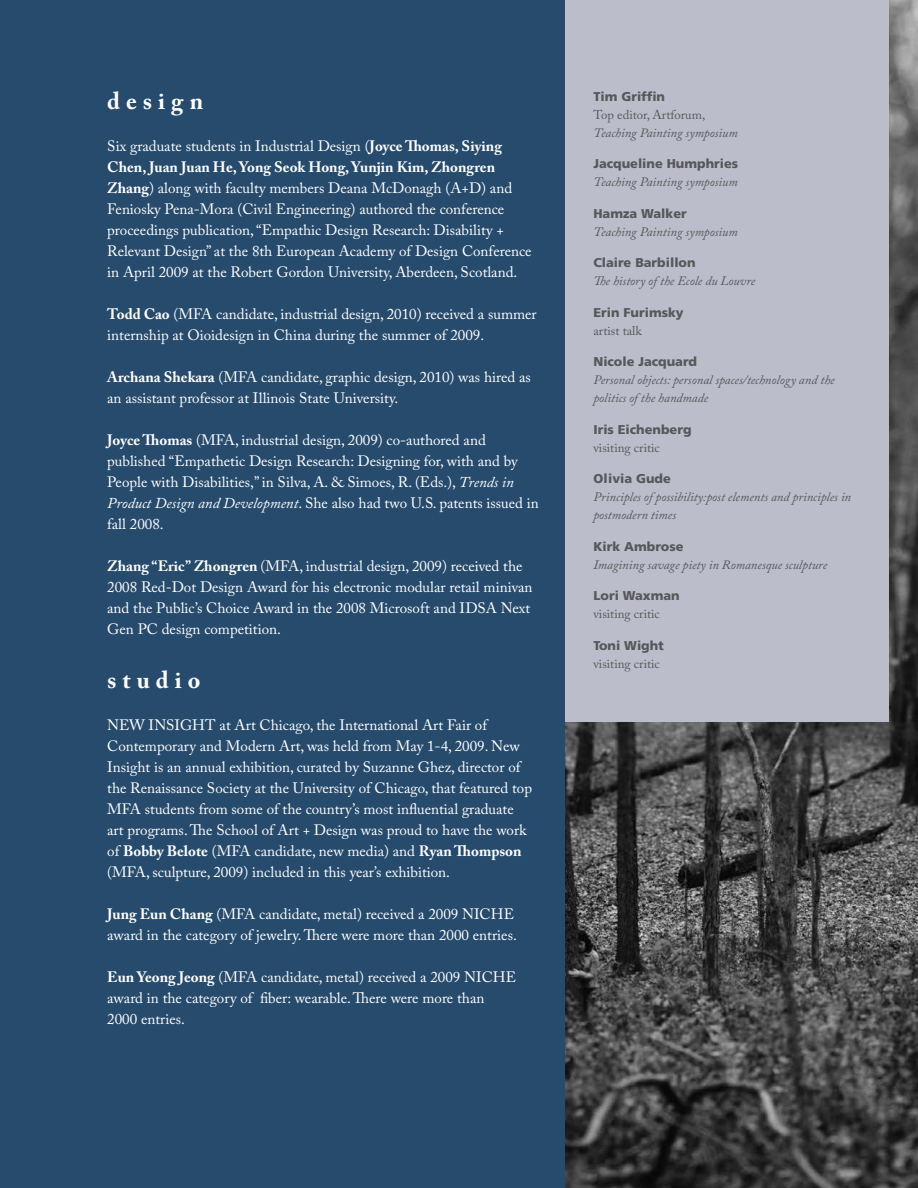
<style>
.page{position:relative;width:918px;height:1188px;background:#fff}
.page>*{position:absolute;margin:0;border:0;box-sizing:border-box;transform-origin:0 0}
.t1{font:700 24px "Adobe Caslon Pro";letter-spacing:.25em;color:#fff}
.t2{font:15px/21px "Adobe Caslon Pro";color:#fff}
.t3{font:italic 12.75px/18px "Adobe Caslon Pro";color:#57585a}
.t4{font:900 12.75px/18px "Frutiger LT Std";color:#57585a}
.t5{font:12.75px/18px "Adobe Caslon Pro";color:#57585a}
.s1{font-weight:700}
.s2{font-style:italic}
.s3{font-family:"Frutiger LT Std";font-weight:900;font-style:normal}
.s4{font-style:normal}
.s5{font-family:"Adobe Caslon Pro";font-weight:400}
.s6{font-family:"Frutiger LT Std";font-weight:900}
</style>
<div class="page">
<img style="left:565px;top:0;width:353px;height:1188px">
<div style="left:565px;top:0;width:324px;height:722px;background:#bbbdcb"></div>
<div style="left:0;top:0;width:565px;height:1188px;background:#274b6d"></div>
<p class="t1" style="left:107px;top:86px;width:98px">design</p>
<p class="t2" style="left:107px;top:135px;width:426px">Six graduate students in Industrial Design (<span class="s1">Joyce Thomas, Siying Chen, Juan Juan He, Yong Seok Hong, Yunjin Kim, Zhongren Zhang</span>) along with faculty members Deana McDonagh (A+D) and Feniosky Pena-Mora (Civil Engineering) authored the conference proceedings publication, “Empathic Design Research: Disability + Relevant Design” at the 8th European Academy of Design Conference in April 2009 at the Robert Gordon University, Aberdeen, Scotland.</p>
<p class="t2" style="left:107px;top:303px;width:431px"><span class="s1">Todd Cao</span> (MFA candidate, industrial design, 2010) received a summer internship at Oioidesign in China during the summer of 2009.</p>
<p class="t2" style="left:107px;top:366px;width:425px"><span class="s1">Archana Shekara</span> (MFA candidate, graphic design, 2010) was hired as an assistant professor at Illinois State University.</p>
<p class="t2" style="left:107px;top:429px;width:433px"><span class="s1">Joyce Thomas</span> (MFA, industrial design, 2009) co-authored and published “Empathetic Design Research: Designing for, with and by People with Disabilities,” in Silva, A. &amp; Simoes, R. (Eds.), <span class="s2">Trends in Product Design and Development</span>. She also had two U.S. patents issued in fall 2008.</p>
<p class="t2" style="left:107px;top:555px;width:427px"><span class="s1">Zhang “Eric” Zhongren</span> (MFA, industrial design, 2009) received the 2008 Red-Dot Design Award for his electronic modular retail minivan and the Public’s Choice Award in the 2008 Microsoft and IDSA Next Gen PC design competition.</p>
<p class="t1" style="left:107px;top:665px;width:95px">studio</p>
<p class="t2" style="left:107px;top:714px;width:426px">NEW INSIGHT at Art Chicago, the International Art Fair of Contemporary and Modern Art, was held from May 1-4, 2009. New Insight is an annual exhibition, curated by Suzanne Ghez, director of the Renaissance Society at the University of Chicago, that featured top MFA students from some of the country’s most influential graduate art programs. The School of Art + Design was proud to have the work of <span class="s1">Bobby Belote</span> (MFA candidate, new media) and <span class="s1">Ryan Thompson </span>(MFA, sculpture, 2009) included in this year’s exhibition.</p>
<p class="t2" style="left:107px;top:903px;width:411px"><span class="s1">Jung Eun Chang</span> (MFA candidate, metal) received a 2009 NICHE award in the category of jewelry. There were more than 2000 entries.</p>
<p class="t2" style="left:107px;top:966px;width:410px"><span class="s1">Eun Yeong Jeong</span> (MFA candidate, metal) received a 2009 NICHE award in the category of fiber: wearable. There were more than<br>2000 entries.</p>
<p class="t3" style="left:593px;top:87px;width:146px"><span class="s3">Tim Griffin<br></span><span class="s4">Top editor, Artforum,<br></span>Teaching Painting symposium</p>
<p class="t3" style="left:593px;top:155px;width:146px"><span class="s3">Jacqueline Humphries<br></span>Teaching Painting symposium</p>
<p class="t3" style="left:593px;top:204px;width:146px"><span class="s3">Hamza Walker<br></span>Teaching Painting symposium</p>
<p class="t3" style="left:593px;top:254px;width:164px"><span class="s3">Claire Barbillon<br></span>The history of the Ecole du Louvre</p>
<p class="t4" style="left:593px;top:303px;width:92px">Erin Furimsky <span class="s5">artist talk</span></p>
<p class="t3" style="left:593px;top:353px;width:243px"><span class="s3">Nicole Jacquard<br></span>Personal objects: personal spaces/technology and the politics of the handmade</p>
<p class="t4" style="left:593px;top:420px;width:100px">Iris Eichenberg <span class="s5">visiting critic</span></p>
<p class="t3" style="left:593px;top:470px;width:259px"><span class="s3">Olivia Gude<br></span>Principles of possibility:post elements and principles in postmodern times</p>
<p class="t3" style="left:593px;top:537px;width:235px"><span class="s3">Kirk Ambrose<br></span>Imagining savage piety in Romanesque sculpture</p>
<p class="t5" style="left:593px;top:587px;width:88px"><span class="s6">Lori Waxman </span>visiting critic</p>
<p class="t5" style="left:593px;top:636px;width:72px"><span class="s6">Toni Wight </span>visiting critic</p>
</div>
